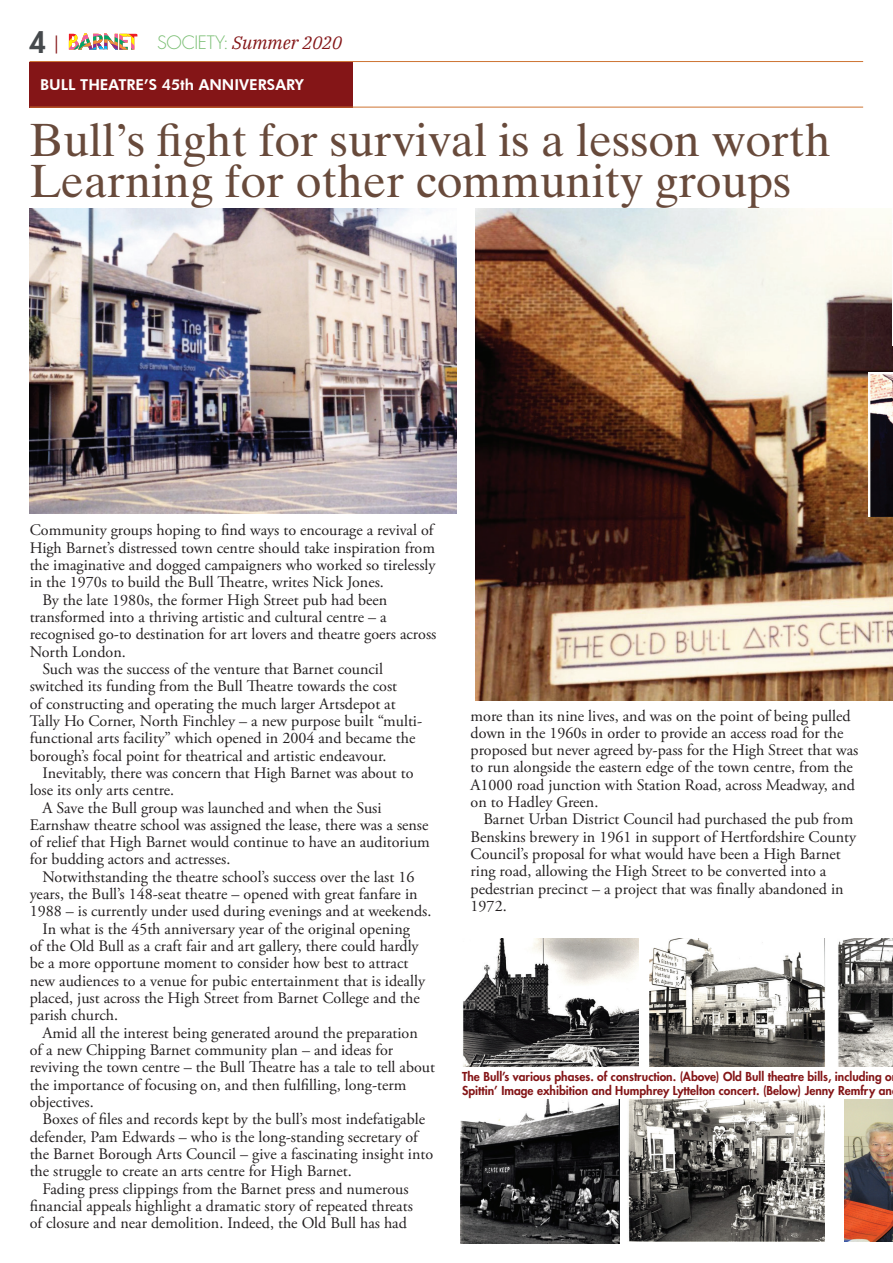
<style>
.page{position:relative;width:893px;height:1263px;background:#fff}
.page>*{position:absolute;margin:0;border:0;box-sizing:border-box;transform-origin:0 0}
.t1{font:46.5px/40.5px "Times Ten LT Std";color:#684a3b}
.t2{font:800 28.5px "Futura Std";color:#45494c}
.t3{font:italic 18px "IBM Plex Serif";color:#841517}
.t4{font:16.05px/17.2px "Adobe Garamond Pro";color:#231f20}
.t5{font:800 15px "Futura BT";color:#fff}
.t6{font:800 12px/13.5px "Futura Std";color:#841517}
.s1{font-family:"Futura Std";font-weight:300;font-style:normal;color:#7bbf74}
</style>
<div class="page">
<img style="left:476px;top:209px;width:417px;height:492px">
<img style="left:868px;top:372px;width:25px;height:144px">
<img style="left:892px;top:209px;width:1px;height:137px">
<div style="left:30px;top:62px;width:323px;height:45px;background:#841517"></div>
<hr style="left:30px;top:61px;width:833px;height:1px;background:#ce7432">
<hr style="left:30px;top:107px;width:833px;height:1px;background:#ce7432">
<img style="left:30px;top:209px;width:426px;height:304px">
<img style="left:844px;top:1099px;width:49px;height:142px">
<img style="left:838px;top:938px;width:55px;height:128px">
<img style="left:649px;top:938px;width:176px;height:128px">
<img style="left:628px;top:1099px;width:197px;height:142px">
<img style="left:461px;top:1099px;width:158px;height:144px">
<img style="left:463px;top:938px;width:176px;height:128px">
<svg style="left:69px;top:33px;width:68px;height:17px"></svg>
<h2 class="t2" style="left:30px;top:25px;width:31px">4 <sup>|</sup></h2>
<p class="t3" style="left:157px;top:29px;width:186px"><span class="s1">SOCIETY:</span> Summer 2020</p>
<p class="t5" style="left:40px;top:76px;width:265px">BULL THEATRE’S 45th ANNIVERSARY</p>
<h1 class="t1" style="left:30px;top:120px;width:802px">Bull’s fight for survival is a lesson worth<br>Learning for other community groups</h1>
<p class="t4" style="left:30px;top:522px;width:405px">Community groups hoping to find ways to encourage a revival of</p>
<p class="t4" style="left:30px;top:540px;width:407px">High Barnet’s distressed town centre should take inspiration from</p>
<p class="t4" style="left:30px;top:557px;width:407px">the imaginative and dogged campaigners who worked so tirelessly</p>
<p class="t4" style="left:30px;top:574px;width:356px">in the 1970s to build the Bull Theatre, writes Nick Jones.</p>
<p class="t4" style="left:42px;top:591px;width:346px">By the late 1980s, the former High Street pub had been</p>
<p class="t4" style="left:30px;top:609px;width:358px">transformed into a thriving artistic and cultural centre – a</p>
<p class="t4" style="left:30px;top:626px;width:408px">recognised go-to destination for art lovers and theatre goers across</p>
<p class="t4" style="left:30px;top:643px;width:98px">North London.</p>
<p class="t4" style="left:42px;top:661px;width:342px">Such was the success of the venture that Barnet council</p>
<p class="t4" style="left:30px;top:678px;width:369px">switched its funding from the Bull Theatre towards the cost</p>
<p class="t4" style="left:30px;top:695px;width:367px">of constructing and operating the much larger Artsdepot at</p>
<p class="t4" style="left:30px;top:713px;width:394px">Tally Ho Corner, North Finchley – a new purpose built “multi-</p>
<p class="t4" style="left:30px;top:730px;width:387px">functional arts facility” which opened in 2004 and became the</p>
<p class="t4" style="left:30px;top:747px;width:358px">borough’s focal point for theatrical and artistic endeavour.</p>
<p class="t4" style="left:42px;top:765px;width:373px">Inevitably, there was concern that High Barnet was about to</p>
<p class="t4" style="left:30px;top:782px;width:146px">lose its only arts centre.</p>
<p class="t4" style="left:42px;top:799px;width:341px">A Save the Bull group was launched and when the Susi</p>
<p class="t4" style="left:30px;top:817px;width:400px">Earnshaw theatre school was assigned the lease, there was a sense</p>
<p class="t4" style="left:30px;top:834px;width:402px">of relief that High Barnet would continue to have an auditorium</p>
<p class="t4" style="left:30px;top:851px;width:202px">for budding actors and actresses.</p>
<p class="t4" style="left:42px;top:869px;width:373px">Notwithstanding the theatre school’s success over the last 16</p>
<p class="t4" style="left:30px;top:886px;width:389px">years, the Bull’s 148-seat theatre – opened with great fanfare in</p>
<p class="t4" style="left:30px;top:903px;width:403px">1988 – is currently under used during evenings and at weekends.</p>
<p class="t4" style="left:42px;top:921px;width:369px">In what is the 45th anniversary year of the original opening</p>
<p class="t4" style="left:30px;top:938px;width:390px">of the Old Bull as a craft fair and art gallery, there could hardly</p>
<p class="t4" style="left:30px;top:955px;width:380px">be a more opportune moment to consider how best to attract</p>
<p class="t4" style="left:30px;top:972px;width:397px">new audiences to a venue for pubic entertainment that is ideally</p>
<p class="t4" style="left:30px;top:990px;width:392px">placed, just across the High Street from Barnet College and the</p>
<p class="t4" style="left:30px;top:1007px;width:90px">parish church.</p>
<p class="t4" style="left:42px;top:1024px;width:377px">Amid all the interest being generated around the preparation</p>
<p class="t4" style="left:30px;top:1042px;width:365px">of a new Chipping Barnet community plan – and ideas for</p>
<p class="t4" style="left:30px;top:1059px;width:407px">reviving the town centre – the Bull Theatre has a tale to tell about</p>
<p class="t4" style="left:30px;top:1076px;width:378px">the importance of focusing on, and then fulfilling, long-term</p>
<p class="t4" style="left:30px;top:1094px;width:66px">objectives.</p>
<p class="t4" style="left:42px;top:1111px;width:384px">Boxes of files and records kept by the bull’s most indefatigable</p>
<p class="t4" style="left:30px;top:1128px;width:390px">defender, Pam Edwards – who is the long-standing secretary of</p>
<p class="t4" style="left:30px;top:1146px;width:405px">the Barnet Borough Arts Council – give a fascinating insight into</p>
<p class="t4" style="left:30px;top:1163px;width:324px">the struggle to create an arts centre for High Barnet.</p>
<p class="t4" style="left:42px;top:1180px;width:368px">Fading press clippings from the Barnet press and numerous</p>
<p class="t4" style="left:30px;top:1198px;width:385px">financial appeals highlight a dramatic story of repeated threats</p>
<p class="t4" style="left:30px;top:1215px;width:379px">of closure and near demolition. Indeed, the Old Bull has had</p>
<p class="t4" style="left:471px;top:707px;width:389px">more than its nine lives, and was on the point of being pulled down in the 1960s in order to provide an access road for the proposed but never agreed by-pass for the High Street that was to run alongside the eastern edge of the town centre, from the A1000 road junction with Station Road, across Meadway, and on to Hadley Green.</p>
<p class="t4" style="left:471px;top:811px;width:387px;text-indent:13px">Barnet Urban District Council had purchased the pub from Benskins brewery in 1961 in support of Hertfordshire County Council’s proposal for what would have been a High Barnet ring road, allowing the High Street to be converted into a pedestrian precinct – a project that was finally abandoned in 1972.</p>
<p class="t6" style="left:462px;top:1070px;width:431px">The Bull’s various phases. of construction. (Above) Old Bull theatre bills, including o<br>Spittin’ Image exhibition and Humphrey Lyttelton concert. (Below) Jenny Remfry an</p>
</div>
